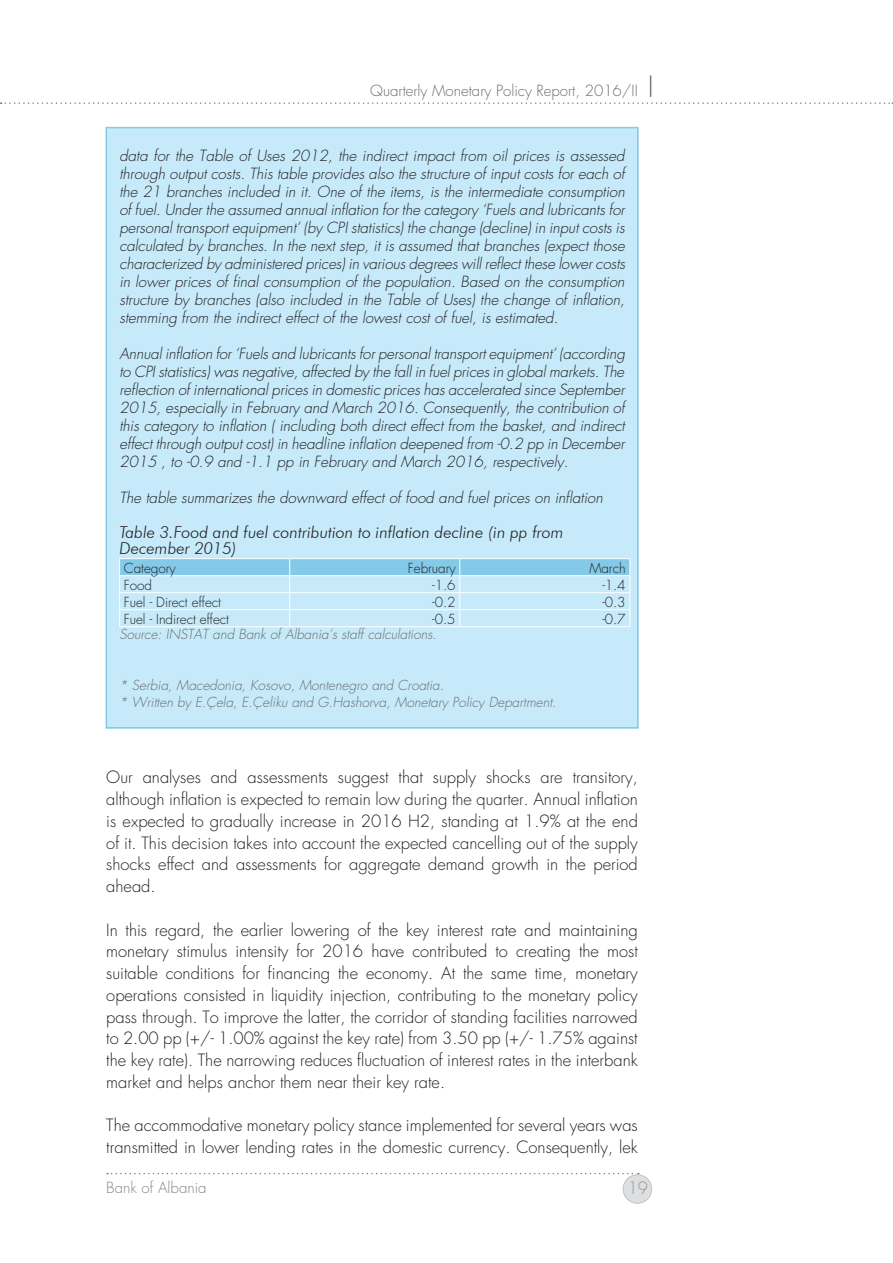
<style>
.page{position:relative;width:893px;height:1263px;background:#fff}
.page>*{position:absolute;margin:0;border:0;box-sizing:border-box;transform-origin:0 0}
.t1{font:300 16.5px/21.8px "Futura Std";color:#231f20;text-align:justify}
.t2{font:italic 300 16.5px/16.5px "Futura BT";color:#231f20}
.t3{font:300 16.5px "Futura Std";color:#939598}
.t4{font:italic 300 15px/18px "Futura Std";letter-spacing:.005em;color:#231f20;text-align:justify}
.t5{font:300 15px "Futura Std";color:#6c6d70}
.t6{font:300 15px "Futura Std";color:#848689}
.t7{font:italic 300 13.5px/16.5px "Futura Std";letter-spacing:.005em;color:#6c6d70}
.t8{font:300 13.5px "Futura Std";letter-spacing:-.005em;color:#231f20}
</style>
<div class="page">
<svg style="left:0;top:75px;width:893px;height:29px"></svg>
<svg style="left:107px;top:1173px;width:532px;height:1px"></svg>
<div style="left:623px;top:1175px;width:29px;height:28px;background:#dedfe0;border-radius:50%"></div>
<div style="left:623px;top:1174px;width:29px;height:29px;border:1px solid #a8a9ad;border-radius:50%"></div>
<div style="left:106px;top:127px;width:532px;height:599px;background:#c6eafa"></div>
<p class="t5" style="left:370px;top:82px;width:269px">Quarterly Monetary Policy Report, 2016/II</p>
<p class="t4" style="left:119px;top:147px;width:508px">data for the Table of Uses 2012, the indirect impact from oil prices is assessed through output costs. This table provides also the structure of input costs for each of the 21 branches included in it. One of the items, is the intermediate consumption of fuel. Under the assumed annual inflation for the category ‘Fuels and lubricants for personal transport equipment’ (by CPI statistics) the change (decline) in input costs is calculated by branches. In the next step, it is assumed that branches (expect those characterized by administered prices) in various degrees will reflect these lower costs in lower prices of final consumption of the population. Based on the consumption structure by branches (also included in the Table of Uses) the change of inflation, stemming from the indirect effect of the lowest cost of fuel, is estimated.</p>
<p class="t4" style="left:119px;top:345px;width:508px">Annual inflation for ‘Fuels and lubricants for personal transport equipment’ (according to CPI statistics) was negative, affected by the fall in fuel prices in global markets. The reflection of international prices in domestic prices has accelerated since September 2015, especially in February and March 2016. Consequently, the contribution of this category to inflation ( including both direct effect from the basket, and indirect effect through output cost) in headline inflation deepened from -0.2 pp in December 2015 , to -0.9 and -1.1 pp in February and March 2016, respectively.</p>
<p class="t4" style="left:119px;top:489px;width:485px">The table summarizes the downward effect of food and fuel prices on inflation</p>
<p class="t2" style="left:119px;top:523px;width:446px">Table 3.Food and fuel contribution to inflation decline (in pp from<br>December 2015)</p>
<p class="t8" style="left:124px;top:560px;width:53px">Category</p>
<p class="t8" style="left:408px;top:560px;width:49px">February</p>
<p class="t8" style="left:589px;top:560px;width:38px">March</p>
<p class="t8" style="left:124px;top:577px;width:30px">Food</p>
<p class="t8" style="left:432px;top:577px;width:25px">-1.6</p>
<p class="t8" style="left:602px;top:577px;width:25px">-1.4</p>
<p class="t8" style="left:124px;top:594px;width:99px">Fuel - Direct effect</p>
<p class="t8" style="left:432px;top:594px;width:25px">-0.2</p>
<p class="t8" style="left:602px;top:594px;width:25px">-0.3</p>
<p class="t8" style="left:124px;top:611px;width:107px">Fuel - I ndirect effect</p>
<p class="t8" style="left:432px;top:611px;width:25px">-0.5</p>
<p class="t8" style="left:602px;top:611px;width:25px">-0.7</p>
<p class="t7" style="left:119px;top:626px;width:319px">Source: INS TAT and Bank of Albania’s staff calculations.</p>
<p class="t7" style="left:119px;top:677px;width:438px">* Serbia, Macedonia, Kosovo, Montenegro and Croatia.<br>* Written by E.Çela, E.Çeliku and G.Hashorva, Monetary Policy Department.</p>
<p class="t1" style="left:106px;top:767px;width:533px">Our analyses and assessments suggest that supply shocks are transitory, although inflation is expected to remain low during the quarter. Annual inflation is expected to gradually increase in 2016 H 2, standing at 1.9% at the end of it. This decision takes into account the expected cancelling out of the supply shocks effect and assessments for aggregate demand growth in the period ahead.</p>
<p class="t1" style="left:106px;top:919px;width:533px">I n this regard, the earlier lowering of the key interest rate and maintaining monetary stimulus intensity for 2016 have contributed to creating the most suitable conditions for financing the economy. At the same time, monetary operations consisted in liquidity injection, contributing to the monetary policy pass through. To improve the latter, the corridor of standing facilities narrowed to 2.00 pp (+/- 1.00% against the key rate) from 3.50 pp (+/- 1.75% against the key rate). The narrowing reduces fluctuation of interest rates in the interbank market and helps anchor them near their key rate.</p>
<p class="t1" style="left:106px;top:1115px;width:533px">The accommodative monetary policy stance implemented for several years was transmitted in lower lending rates in the domestic currency. Consequently, lek</p>
<p class="t6" style="left:106px;top:1178px;width:102px">Bank of Albania</p>
<p class="t3" style="left:628px;top:1178px;width:22px">19</p>
</div>
